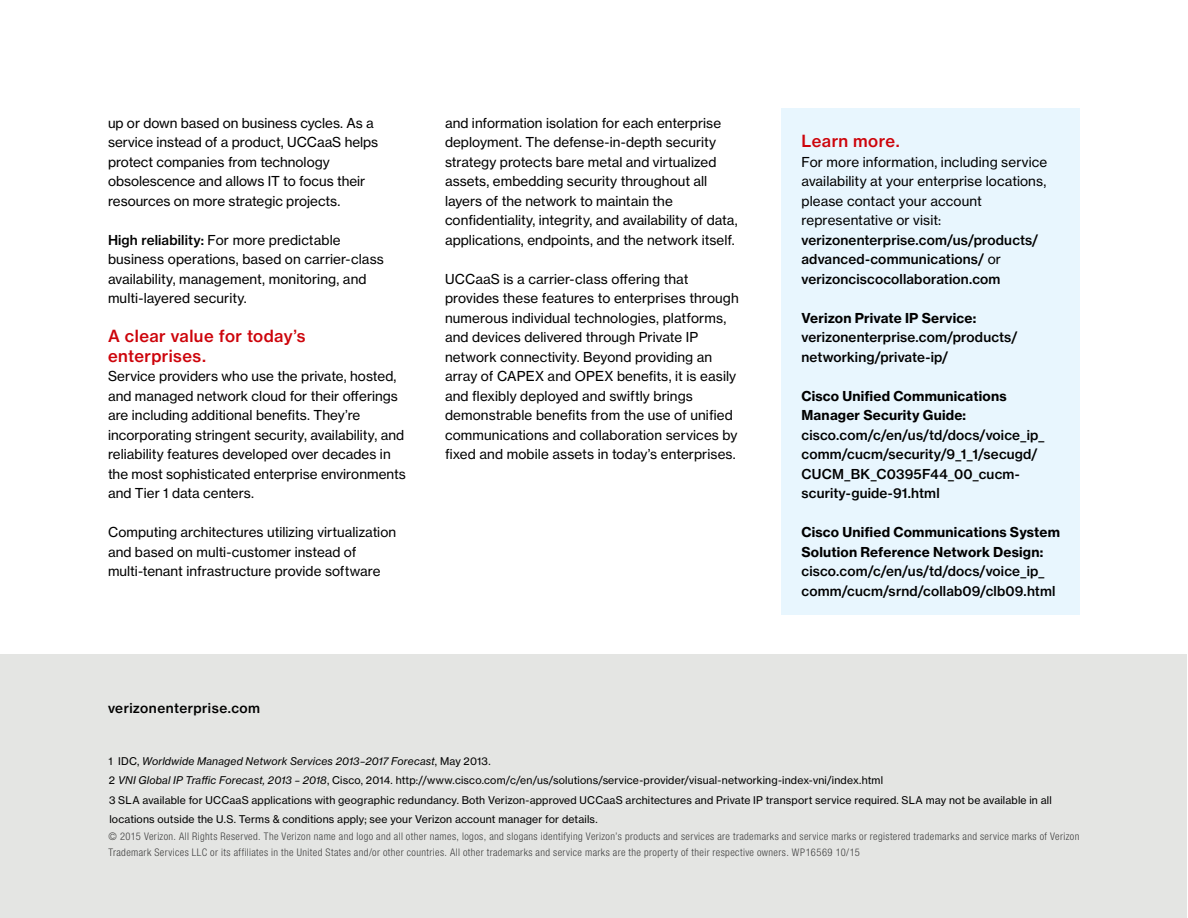
<style>
.page{position:relative;width:1188px;height:918px;background:#fff}
.page>*{position:absolute;margin:0;border:0;box-sizing:border-box;transform-origin:0 0}
.subhead_1_red{font:16.5px/19.5px "N Haas Grotesk TX Std 65 Md";letter-spacing:.025em;color:#cd040b}
.body_copy{font:13.5px/19.5px "N Haas Grotesk TX Std 55 Rg";letter-spacing:.005em;color:#000}
.body_copy-2{font:13.5px/19.5px "N Haas Grotesk TX Std 65 Md";letter-spacing:.01em;color:#000}
.URL{font:13.5px "N Haas Grotesk TX Std 65 Md";letter-spacing:.035em;color:#000}
.footnote{font:10.5px/19.5px "N Haas Grotesk TX Std 55 Rg";letter-spacing:.02em;color:#000}
.tabel_header_copy{font:300 condensed 10.5px/16.5px "Helvetica Neue LT Pro";letter-spacing:.04em;color:#404040}
.footnote-2{font:10.5px "N Haas Grotesk TX Std 56 It";letter-spacing:.015em;color:#000}
.s1{font-family:"N Haas Grotesk TX Std 65 Md"}
.s2{font-family:"N Haas Grotesk TX Std 75 Bd"}
.s3{font-family:"N Haas Grotesk TX Std 55 Rg"}
.s4{font-family:"N Haas Grotesk TX Std 56 It"}
</style>
<div class="page">
<div style="left:1px;top:654px;width:1186px;height:264px;background:#e4e5e3"></div>
<div style="left:782px;top:108px;width:298px;height:507px;background:#e8f6fe"></div>
<p class="body_copy" style="left:108px;top:113px;width:272px">up or down based on business cycles. As a service instead of a product, UCCaaS helps protect companies from technology obsolescence and allows IT to focus their resources on more strategic projects.</p>
<p class="body_copy" style="left:108px;top:230px;width:278px"><span class="s1">High reliability:</span> For more predictable business operations, based on carrier-class availability, management, monitoring, and multi-layered security.</p>
<p class="subhead_1_red" style="left:108px;top:326px;width:199px">A clear value for today’s enterprises.</p>
<p class="body_copy" style="left:108px;top:366px;width:299px">Service providers who use the private, hosted, and managed network cloud for their offerings are including additional benefits. They’re incorporating stringent security, availability, and reliability features developed over decades in the most sophisticated enterprise environments and Tier 1 data centers.</p>
<p class="body_copy" style="left:108px;top:522px;width:290px">Computing architectures utilizing virtualization and based on multi-customer instead of multi-tenant infrastructure provide software</p>
<p class="body_copy" style="left:445px;top:113px;width:294px">and information isolation for each enterprise deployment. The defense-in-depth security strategy protects bare metal and virtualized assets, embedding security throughout all layers of the network to maintain the confidentiality, integrity, and availability of data, applications, endpoints, and the network itself.</p>
<p class="body_copy" style="left:445px;top:269px;width:295px">UCCaaS is a carrier-class offering that provides these features to enterprises through numerous individual technologies, platforms, and devices delivered through Private IP network connectivity. Beyond providing an array of CAPEX and OPEX benefits, it is easily and flexibly deployed and swiftly brings demonstrable benefits from the use of unified communications and collaboration services by fixed and mobile assets in today’s enterprises.</p>
<p class="URL" style="left:108px;top:699px;width:154px">verizonenterprise.com</p>
<p class="subhead_1_red" style="left:802px;top:131px;width:100px">Learn more.</p>
<p class="body_copy" style="left:802px;top:152px;width:247px">For more information, including service availability at your enterprise locations, please contact your account representative or visit: <span class="s1">verizonenterprise.com/us/products/ advanced-communications/</span> or <span class="s1">verizonciscocollaboration.com</span></p>
<p class="body_copy-2" style="left:802px;top:308px;width:218px"><span class="s2">Verizon Private IP Service: </span>verizonenterprise.com/products/ networking/private-ip/</p>
<p class="body_copy-2" style="left:802px;top:386px;width:244px"><span class="s2">Cisco Unified Communications<br>Manager Security Guide: </span>cisco.com/c/en/us/td/docs/voice_ip_ comm/cucm/security/9_1_1/secugd/<br>CUCM_BK_C0395F44_00_cucm&shy;scurity-guide-91.html</p>
<p class="body_copy-2" style="left:802px;top:522px;width:260px"><span class="s2">Cisco Unified Communications System Solution Reference Network Design: </span>cisco.com/c/en/us/td/docs/voice_ip_ comm/cucm/srnd/collab09/clb09.html</p>
<p class="footnote-2" style="left:108px;top:754px;width:384px"><span class="s3">1 IDC,</span> Worldwide Managed Network Services 2013–2017 Forecast<span class="s3">, May 2013.</span></p>
<p class="footnote" style="left:109px;top:771px;width:776px">2 <span class="s4">VNI Global IP Traffic Forecast, 2013 – 2018</span>, Cisco, 2014. http://www.cisco.com/c/en/us/solutions/service-provider/visual-networking-index-vni/index.html</p>
<p class="footnote" style="left:109px;top:790px;width:944px">3 SLA available for UCCaaS applications with geographic redundancy. Both Verizon-approved UCCaaS architectures and Private IP transport service required. SLA may not be available in all locations outside the U.S. Terms &amp; conditions apply; see your Verizon account manager for details.</p>
<p class="tabel_header_copy" style="left:109px;top:828px;width:972px">© 2015 Verizon. All Rights Reserved. The Verizon name and logo and all other names, logos, and slogans identifying Verizon’s products and services are trademarks and service marks or registered trademarks and service marks of Verizon<br>Trademark Services LLC or its affiliates in the United States and/or other countries. All other trademarks and service marks are the property of their respective owners. WP16569 10/15</p>
</div>
